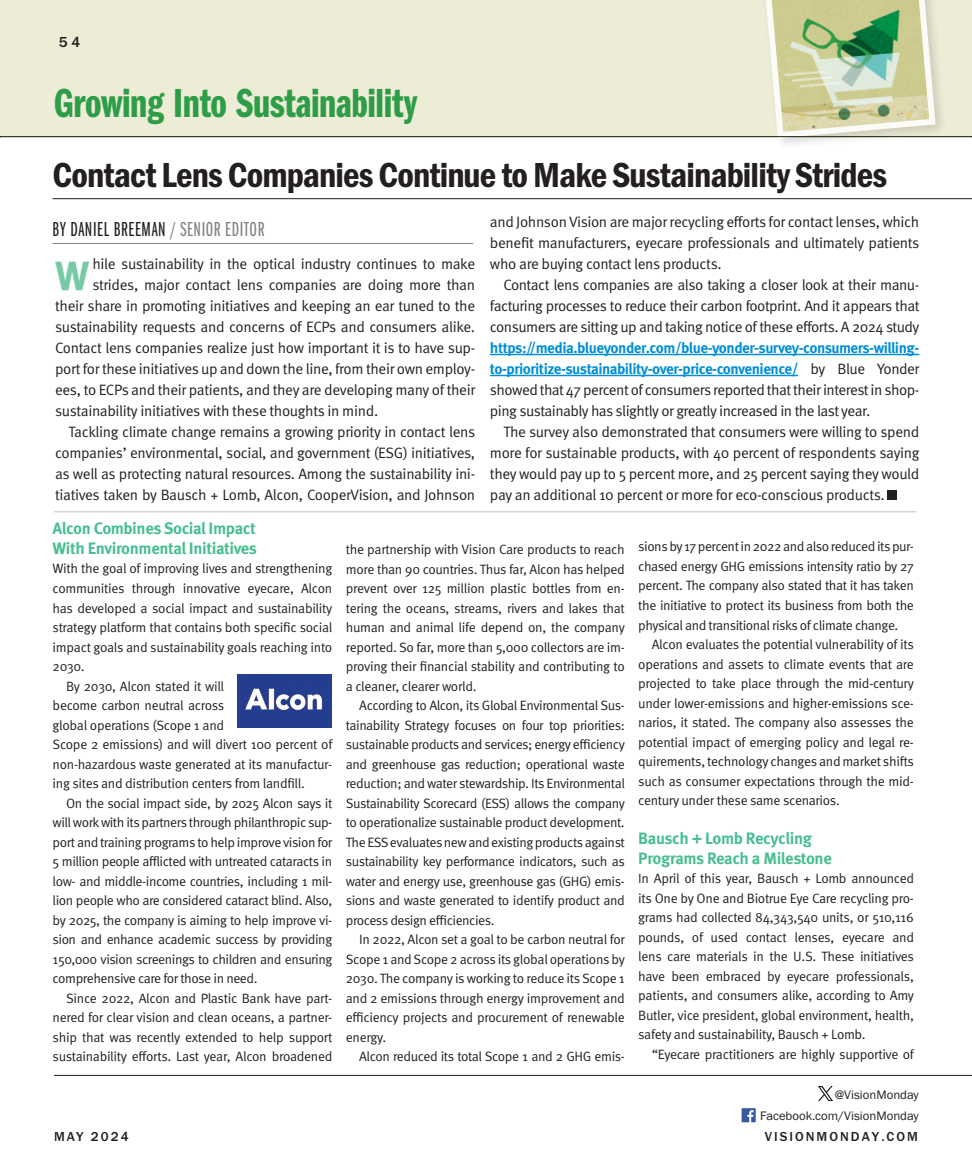
<style>
.page{position:relative;width:972px;height:1175px;background:#fff}
.page>*{position:absolute;margin:0;border:0;box-sizing:border-box;transform-origin:0 0}
.t1{font:42px "Franklin Gothic URW Com Dem";letter-spacing:-.01em;color:#2e9d48}
.Captions{font:700 40.65px "Meta Pro";color:#78c9a6}
.Blue_Tint_Box_Head_2_Col{font:36px "Franklin Gothic URW Con Dem";letter-spacing:-.025em;color:#231f20}
.Author_Byline{font:21px "Franklin Gothic URW Ext Com D Boo";letter-spacing:.025em;color:#231f20}
.Captions-2{font:700 16.5px "Meta Pro";letter-spacing:-.025em;color:#4abe92}
.Captions-3{font:15px/21px "Meta Pro Norm";letter-spacing:-.025em;color:#231f20;text-align:justify}
.CATEGORY{font:500 15px "Franklin Gothic URW";color:#231f20}
.Captions-4{font:13.5px/19.5px "Meta Pro Norm";letter-spacing:-.03em;color:#231f20;text-align:justify}
.CATEGORY-2{font:500 13.5px "Franklin Gothic URW";letter-spacing:.15em;color:#231f20}
.t2{font:12.75px "Franklin Gothic URW Boo";color:#231f20}
.s1{color:#808285}
.s2{font-family:"Meta Pro";font-weight:700;color:#008fd5}
</style>
<div class="page">
<div style="left:0;top:0;width:971px;height:137px;background:#edecd6"></div>
<div style="left:762px;top:0;width:186px;height:151px;background:#231f20;opacity:.15"></div>
<svg style="left:762px;top:0;width:177px;height:141px"></svg>
<hr style="left:54px;top:1075px;width:918px;height:1px;background:#231f20">
<img style="left:742px;top:1108px;width:14px;height:14px">
<img style="left:818px;top:1086px;width:14px;height:14px">
<hr style="left:0;top:136px;width:972px;height:1px;background:#231f20">
<hr style="left:53px;top:198px;width:919px;height:1px;background:#231f20">
<hr style="left:53px;top:243px;width:420px;height:1px;background:#808285">
<hr style="left:490px;top:354px;width:429px;height:1px;background:#008fd5">
<hr style="left:490px;top:375px;width:308px;height:1px;background:#008fd5">
<div style="left:888px;top:490px;width:9px;height:10px;background:#231f20"></div>
<hr style="left:54px;top:511px;width:863px;height:1px;background:#d1d2d4">
<img style="left:238px;top:674px;width:94px;height:54px">
<p class="CATEGORY" style="left:59px;top:33px;width:23px">54</p>
<p class="t1" style="left:54px;top:73px;width:365px">Growing Into Sustainability</p>
<p class="Blue_Tint_Box_Head_2_Col" style="left:53px;top:151px;width:836px">Contact Lens Companies Continue to Make Sustainability Strides</p>
<p class="Author_Byline" style="left:53px;top:218px;width:213px">BY DANIEL BREEMAN <span class="s1">/ SENIOR EDITOR</span></p>
<p class="Captions-3" style="left:490px;top:210px;width:431px">and Johnson Vision are major recycling efforts for contact lenses, which benefit manufacturers, eyecare professionals and ultimately patients who are buying contact lens products.</p>
<p class="Captions-3" style="left:490px;top:273px;width:431px;text-indent:14px">Contact lens companies are also taking a closer look at their manu&shy;facturing processes to reduce their carbon footprint. And it appears that consumers are sitting up and taking notice of these efforts. A 2024 study <span class="s2">https://media.blueyonder.com/blue-yonder-survey-consumers-willing&shy;to-prioritize-sustainability-over-price-convenience/</span> by Blue Yonder showed that 47 percent of consumers reported that their interest in shop&shy;ping sustainably has slightly or greatly increased in the last year.</p>
<p class="Captions-3" style="left:490px;top:420px;width:431px;text-indent:14px">The survey also demonstrated that consumers were willing to spend more for sustainable products, with 40 percent of respondents saying they would pay up to 5 percent more, and 25 percent saying they would pay an additional 10 percent or more for eco-conscious products.</p>
<p class="Captions" style="left:55px;top:244px;width:36px">W</p>
<p class="Captions-3" style="left:92px;top:252px;width:384px">hile sustainability in the optical industry continues to make</p>
<p class="Captions-3" style="left:92px;top:273px;width:384px">strides, major contact lens companies are doing more than</p>
<p class="Captions-3" style="left:55px;top:294px;width:422px">their share in promoting initiatives and keeping an ear tuned to the</p>
<p class="Captions-3" style="left:55px;top:315px;width:422px">sustainability requests and concerns of ECPs and consumers alike.</p>
<p class="Captions-3" style="left:55px;top:336px;width:422px">Contact lens companies realize just how important it is to have sup-</p>
<p class="Captions-3" style="left:55px;top:357px;width:422px">port for these initiatives up and down the line, from their own employ-</p>
<p class="Captions-3" style="left:55px;top:378px;width:422px">ees, to ECPs and their patients, and they are developing many of their</p>
<p class="Captions-3" style="left:55px;top:399px;width:325px">sustainability initiatives with these thoughts in mind.</p>
<p class="Captions-3" style="left:55px;top:420px;width:422px;text-indent:14px">Tackling climate change remains a growing priority in contact lens companies’ environmental, social, and government (ESG) initiatives, as well as protecting natural resources. Among the sustainability ini&shy;tiatives taken by Bausch + Lomb, Alcon, CooperVision, and Johnson</p>
<p class="Captions-2" style="left:53px;top:516px;width:205px">Alcon Combines Social Impact</p>
<p class="Captions-2" style="left:53px;top:535px;width:206px">With Environmental Initiatives</p>
<p class="Captions-4" style="left:53px;top:558px;width:281px">With the goal of improving lives and strengthening communities through innovative eyecare, Alcon has developed a social impact and sustainability strategy platform that contains both specific social impact goals and sustainability goals reaching into 2030.</p>
<p class="Captions-4" style="left:53px;top:675px;width:281px;text-align:left;text-indent:14px">By 2030, Alcon stated it will<br>become carbon neutral across<br>global operations (Scope 1 and<br>Scope 2 emissions) and will divert 100 percent of non-hazardous waste generated at its manufactur&shy;ing sites and distribution centers from landfill.</p>
<p class="Captions-4" style="left:53px;top:792px;width:281px;text-indent:14px">On the social impact side, by 2025 Alcon says it will work with its partners through philanthropic sup&shy;port and training programs to help improve vision for 5 million people afflicted with untreated cataracts in low- and middle-income countries, including 1 mil&shy;lion people who are considered cataract blind. Also, by 2025, the company is aiming to help improve vi&shy;sion and enhance academic success by providing 150,000 vision screenings to children and ensuring comprehensive care for those in need.</p>
<p class="Captions-4" style="left:53px;top:987px;width:281px;text-indent:14px">Since 2022, Alcon and Plastic Bank have part&shy;nered for clear vision and clean oceans, a partner&shy;ship that was recently extended to help support sustainability efforts. Last year, Alcon broadened</p>
<p class="Captions-4" style="left:346px;top:539px;width:281px">the partnership with Vision Care products to reach more than 90 countries. Thus far, Alcon has helped prevent over 125 million plastic bottles from en&shy;tering the oceans, streams, rivers and lakes that human and animal life depend on, the company reported. So far, more than 5,000 collectors are im&shy;proving their financial stability and contributing to a cleaner, clearer world.</p>
<p class="Captions-4" style="left:346px;top:695px;width:281px;text-indent:14px">According to Alcon, its Global Environmental Sus&shy;tainability Strategy focuses on four top priorities: sustainable products and services; energy efficiency and greenhouse gas reduction; operational waste reduction; and water stewardship. Its Environmental Sustainability Scorecard (ESS) allows the company to operationalize sustainable product development.<br>The ESS evaluates new and existing products against sustainability key performance indicators, such as water and energy use, greenhouse gas (GHG) emis&shy;sions and waste generated to identify product and process design efficiencies.</p>
<p class="Captions-4" style="left:346px;top:929px;width:281px;text-indent:14px">In 2022, Alcon set a goal to be carbon neutral for Scope 1 and Scope 2 across its global operations by 2030. The company is working to reduce its Scope 1 and 2 emissions through energy improvement and efficiency projects and procurement of renewable energy.</p>
<p class="Captions-4" style="left:359px;top:1046px;width:267px">Alcon reduced its total Scope 1 and 2 GHG emis-</p>
<p class="Captions-4" style="left:638px;top:536px;width:277px">sions by 17 percent in 2022 and also reduced its pur&shy;chased energy GHG emissions intensity ratio by 27 percent. The company also stated that it has taken the initiative to protect its business from both the physical and transitional risks of climate change.</p>
<p class="Captions-4" style="left:638px;top:633px;width:277px;text-indent:14px">Alcon evaluates the potential vulnerability of its operations and assets to climate events that are projected to take place through the mid-century under lower-emissions and higher-emissions sce&shy;narios, it stated. The company also assesses the potential impact of emerging policy and legal re&shy;quirements, technology changes and market shifts such as consumer expectations through the mid&shy;century under these same scenarios.</p>
<p class="Captions-2" style="left:638px;top:825px;width:175px">Bausch + Lomb Recycling</p>
<p class="Captions-2" style="left:638px;top:845px;width:195px">Programs Reach a Milestone</p>
<p class="Captions-4" style="left:638px;top:867px;width:277px">In April of this year, Bausch + Lomb announced its One by One and Biotrue Eye Care recycling pro&shy;grams had collected 84,343,540 units, or 510,116 pounds, of used contact lenses, eyecare and lens care materials in the U.S. These initiatives have been embraced by eyecare professionals, patients, and consumers alike, according to Amy Butler, vice president, global environment, health, safety and sustainability, Bausch + Lomb.</p>
<p class="Captions-4" style="left:652px;top:1043px;width:264px">“Eyecare practitioners are highly supportive of</p>
<p class="t2" style="left:835px;top:1087px;width:85px">@VisionMonday</p>
<p class="t2" style="left:760px;top:1107px;width:160px">Facebook.com/VisionMonday</p>
<p class="CATEGORY-2" style="left:54px;top:1128px;width:76px">MAY 2024</p>
<p class="CATEGORY-2" style="left:765px;top:1128px;width:155px">VISIONMONDAY.COM</p>
</div>
